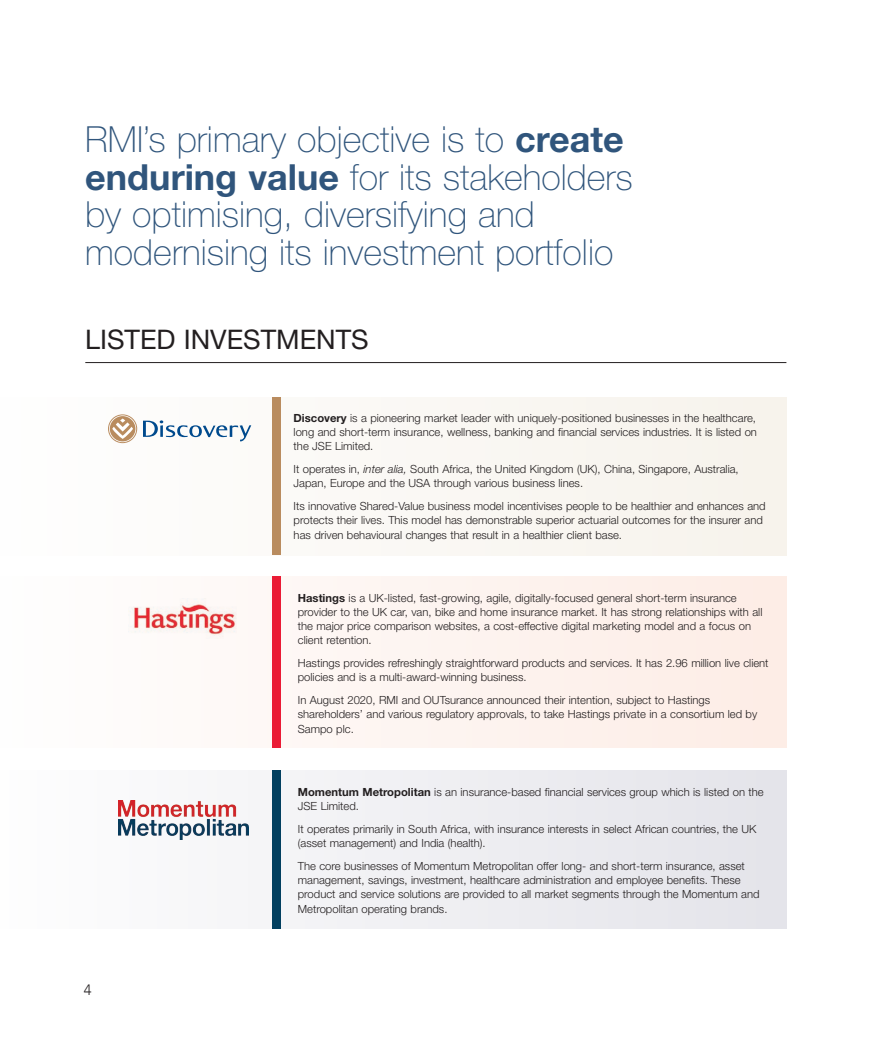
<style>
.page{position:relative;width:893px;height:1063px;background:#fff}
.page>*{position:absolute;margin:0;border:0;box-sizing:border-box;transform-origin:0 0}
.t1{font:100 36px/37.5px "Helvetica Neue LT Std";color:#30557c}
.t2{font:27px "Helvetica Neue LT Std";color:#231f20}
.t3{font:300 15px "Avenir";color:#231f20}
.t4{font:300 11.25px/14.2px "Helvetica Neue LT Std";color:#231f20}
.s1{font-weight:700}
.s2{font-style:italic}
</style>
<div class="page">
<hr style="left:85px;top:362px;width:701px;height:1px;background:#231f20">
<div style="left:0;top:577px;width:787px;height:171px;background:#fdf5f1"></div>
<img style="left:130px;top:604px;width:105px;height:31px">
<div style="left:272px;top:577px;width:9px;height:171px;background:#ea1b35"></div>
<div style="left:0;top:397px;width:787px;height:158px;background:#faf8f4"></div>
<svg style="left:108px;top:414px;width:29px;height:29px"></svg>
<svg style="left:143px;top:420px;width:108px;height:21px"></svg>
<svg style="left:272px;top:397px;width:9px;height:158px"></svg>
<div style="left:0;top:771px;width:787px;height:158px;background:#f0f0f3"></div>
<img style="left:118px;top:801px;width:130px;height:38px">
<svg style="left:272px;top:771px;width:9px;height:158px"></svg>
<h1 class="t1" style="left:85px;top:121px;width:549px">RMI’s primary objective is to <span class="s1">create enduring value</span> for its stakeholders by optimising, diversifying and modernising its investment portfolio</h1>
<h2 class="t2" style="left:85px;top:323px;width:285px">LISTED INVESTMENTS</h2>
<p class="t4" style="left:294px;top:411px;width:465px;text-align:justify"><span class="s1">Discovery</span> is a pioneering market leader with uniquely-positioned businesses in the healthcare, long and short-term insurance, wellness, banking and financial services industries. It is listed on the JSE Limited.</p>
<p class="t4" style="left:294px;top:462px;width:447px">It operates in, <span class="s2">inter alia,</span> South Africa, the United Kingdom (UK), China, Singapore, Australia,<br>Japan, Europe and the USA through various business lines.</p>
<p class="t4" style="left:294px;top:499px;width:474px">Its innovative Shared-Value business model incentivises people to be healthier and enhances and protects their lives. This model has demonstrable superior actuarial outcomes for the insurer and has driven behavioural changes that result in a healthier client base.</p>
<p class="t4" style="left:298px;top:590px;width:466px"><span class="s1">Hastings</span> is a UK-listed, fast-growing, agile, digitally-focused general short-term insurance provider to the UK car, van, bike and home insurance market. It has strong relationships with all the major price comparison websites, a cost-effective digital marketing model and a focus on client retention.</p>
<p class="t4" style="left:298px;top:656px;width:472px">Hastings provides refreshingly straightforward products and services. It has 2.96 million live client policies and is a multi-award-winning business.</p>
<p class="t4" style="left:298px;top:693px;width:461px">In August 2020, RMI and OUTsurance announced their intention, subject to Hastings shareholders’ and various regulatory approvals, to take Hastings private in a consortium led by<br>Sampo plc.</p>
<h3 class="t3" style="left:84px;top:981px;width:9px">4</h3>
<p class="t4" style="left:298px;top:784px;width:467px"><span class="s1">Momentum Metropolitan</span> is an insurance-based financial services group which is listed on the<br>JSE Limited.</p>
<p class="t4" style="left:298px;top:821px;width:460px">It operates primarily in South Africa, with insurance interests in select African countries, the UK (asset management) and India (health).</p>
<p class="t4" style="left:298px;top:858px;width:463px">The core businesses of Momentum Metropolitan offer long- and short-term insurance, asset management, savings, investment, healthcare administration and employee benefits. These product and service solutions are provided to all market segments through the Momentum and Metropolitan operating brands.</p>
</div>
